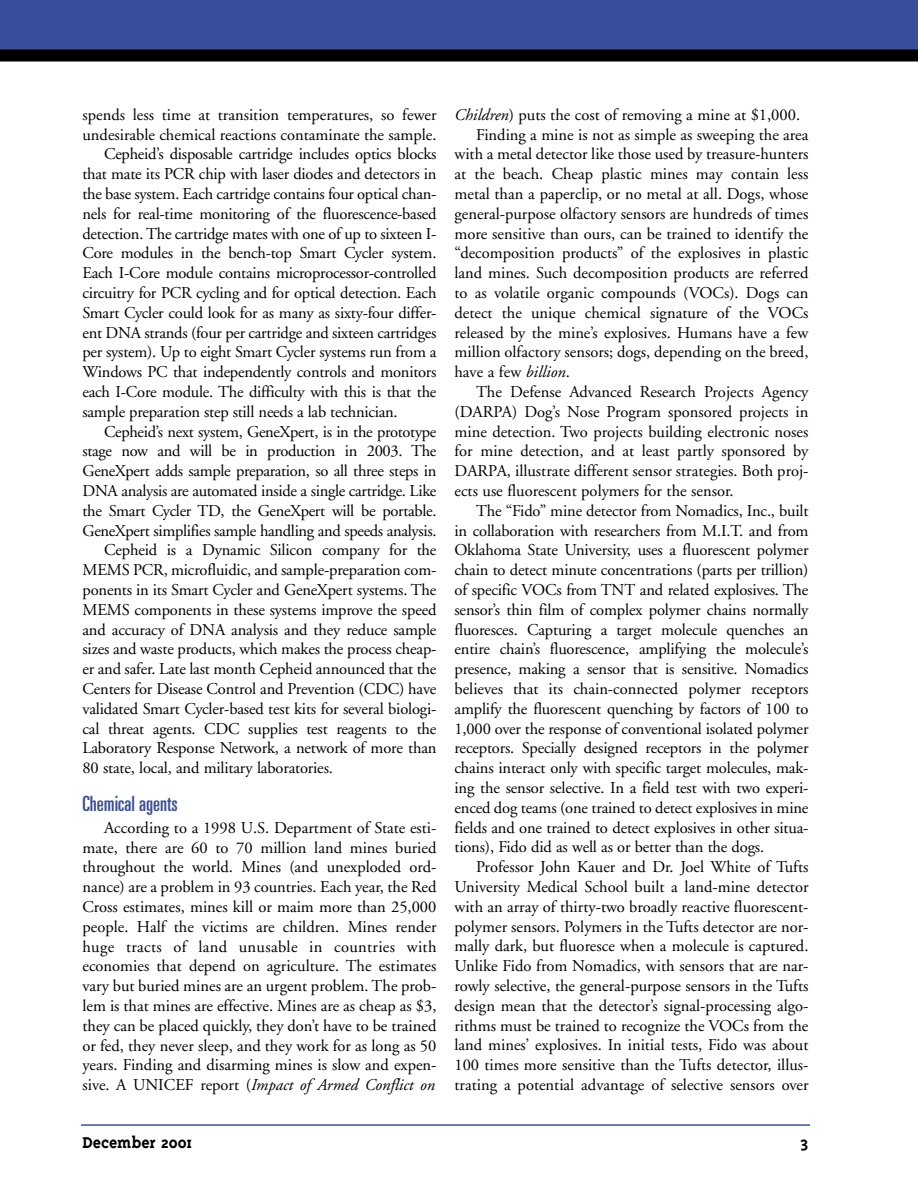
<style>
.page{position:relative;width:918px;height:1188px;background:#fff}
.page>*{position:absolute;margin:0;border:0;box-sizing:border-box;transform-origin:0 0}
.t1{font:ultra-condensed 21px "Univers";color:#3a4f9b}
.t2{font:700 18px "Triplex Serif";color:#000}
.t3{font:16.5px/19.8px "Adobe Garamond";letter-spacing:-.01em;color:#000;text-align:justify}
.s1{font-style:italic}
</style>
<div class="page">
<div style="left:0;top:0;width:918px;height:52px;background:#3a4f9b"></div>
<div style="left:0;top:49px;width:918px;height:12px;background:#000"></div>
<hr style="left:81px;top:1124px;width:729px;height:2px;background:#3a4f9b">
<p class="t3" style="left:82px;top:106px;width:355px">spends less time at transition temperatures, so fewer</p>
<p class="t3" style="left:82px;top:126px;width:355px">undesirable chemical reactions contaminate the sample.</p>
<p class="t3" style="left:104px;top:146px;width:334px">Cepheid’s disposable cartridge includes optics blocks</p>
<p class="t3" style="left:82px;top:166px;width:355px">that mate its PCR chip with laser diodes and detectors in</p>
<p class="t3" style="left:82px;top:185px;width:356px">the base system. Each cartridge contains four optical chan-</p>
<p class="t3" style="left:82px;top:205px;width:356px">nels for real-time monitoring of the fluorescence-based</p>
<p class="t3" style="left:82px;top:225px;width:355px">detection. The cartridge mates with one of up to sixteen I-</p>
<p class="t3" style="left:82px;top:245px;width:355px">Core modules in the bench-top Smart Cycler system.</p>
<p class="t3" style="left:82px;top:265px;width:356px">Each I-Core module contains microprocessor-controlled</p>
<p class="t3" style="left:82px;top:284px;width:356px">circuitry for PCR cycling and for optical detection. Each</p>
<p class="t3" style="left:82px;top:304px;width:356px">Smart Cycler could look for as many as sixty-four differ-</p>
<p class="t3" style="left:82px;top:324px;width:356px">ent DNA strands (four per cartridge and sixteen cartridges</p>
<p class="t3" style="left:82px;top:344px;width:356px">per system). Up to eight Smart Cycler systems run from a</p>
<p class="t3" style="left:82px;top:364px;width:356px">Windows PC that independently controls and monitors</p>
<p class="t3" style="left:82px;top:383px;width:355px">each I-Core module. The difficulty with this is that the</p>
<p class="t3" style="left:82px;top:403px;width:317px">sample preparation step still needs a lab technician.</p>
<p class="t3" style="left:104px;top:423px;width:334px">Cepheid’s next system, GeneXpert, is in the prototype</p>
<p class="t3" style="left:82px;top:443px;width:355px">stage now and will be in production in 2003. The</p>
<p class="t3" style="left:82px;top:463px;width:356px">GeneXpert adds sample preparation, so all three steps in</p>
<p class="t3" style="left:82px;top:482px;width:356px">DNA analysis are automated inside a single cartridge. Like</p>
<p class="t3" style="left:82px;top:502px;width:355px">the Smart Cycler TD, the GeneXpert will be portable.</p>
<p class="t3" style="left:82px;top:522px;width:355px">GeneXpert simplifies sample handling and speeds analysis.</p>
<p class="t3" style="left:104px;top:542px;width:334px">Cepheid is a Dynamic Silicon company for the</p>
<p class="t3" style="left:82px;top:562px;width:356px">MEMS PCR, microfluidic, and sample-preparation com-</p>
<p class="t3" style="left:82px;top:581px;width:355px">ponents in its Smart Cycler and GeneXpert systems. The</p>
<p class="t3" style="left:82px;top:601px;width:355px">MEMS components in these systems improve the speed</p>
<p class="t3" style="left:82px;top:621px;width:355px">and accuracy of DNA analysis and they reduce sample</p>
<p class="t3" style="left:82px;top:641px;width:355px">sizes and waste products, which makes the process cheap-</p>
<p class="t3" style="left:82px;top:661px;width:355px">er and safer. Late last month Cepheid announced that the</p>
<p class="t3" style="left:82px;top:680px;width:356px">Centers for Disease Control and Prevention (CDC) have</p>
<p class="t3" style="left:82px;top:700px;width:355px">validated Smart Cycler-based test kits for several biologi-</p>
<p class="t3" style="left:82px;top:720px;width:355px">cal threat agents. CDC supplies test reagents to the</p>
<p class="t3" style="left:82px;top:740px;width:356px">Laboratory Response Network, a network of more than</p>
<p class="t3" style="left:82px;top:760px;width:252px">80 state, local, and military laboratories.</p>
<p class="t1" style="left:82px;top:796px;width:97px">Chemical agents</p>
<p class="t3" style="left:82px;top:819px;width:356px;text-indent:22px">According to a 1998 U.S. Department of State esti&shy;mate, there are 60 to 70 million land mines buried throughout the world. Mines (and unexploded ord&shy;nance) are a problem in 93 countries. Each year, the Red Cross estimates, mines kill or maim more than 25,000 people. Half the victims are children. Mines render huge tracts of land unusable in countries with economies that depend on agriculture. The estimates vary but buried mines are an urgent problem. The prob&shy;lem is that mines are effective. Mines are as cheap as $3, they can be placed quickly, they don’t have to be trained or fed, they never sleep, and they work for as long as 50 years. Finding and disarming mines is slow and expen&shy;sive. A UNICEF report (<span class="s1">Impact of Armed Conflict on</span></p>
<p class="t3" style="left:455px;top:106px;width:347px"><span class="s1">Children</span>) puts the cost of removing a mine at $1,000.</p>
<p class="t3" style="left:476px;top:126px;width:334px">Finding a mine is not as simple as sweeping the area</p>
<p class="t3" style="left:455px;top:146px;width:355px">with a metal detector like those used by treasure-hunters</p>
<p class="t3" style="left:455px;top:166px;width:355px">at the beach. Cheap plastic mines may contain less</p>
<p class="t3" style="left:455px;top:185px;width:356px">metal than a paperclip, or no metal at all. Dogs, whose</p>
<p class="t3" style="left:455px;top:205px;width:356px">general-purpose olfactory sensors are hundreds of times</p>
<p class="t3" style="left:455px;top:225px;width:355px">more sensitive than ours, can be trained to identify the</p>
<p class="t3" style="left:455px;top:245px;width:356px">“decomposition products” of the explosives in plastic</p>
<p class="t3" style="left:455px;top:265px;width:356px">land mines. Such decomposition products are referred</p>
<p class="t3" style="left:455px;top:284px;width:356px">to as volatile organic compounds (VOCs). Dogs can</p>
<p class="t3" style="left:455px;top:304px;width:355px">detect the unique chemical signature of the VOCs</p>
<p class="t3" style="left:455px;top:324px;width:355px">released by the mine’s explosives. Humans have a few</p>
<p class="t3" style="left:455px;top:344px;width:356px">million olfactory sensors; dogs, depending on the breed,</p>
<p class="t3" style="left:455px;top:364px;width:117px">have a few <span class="s1">billion</span>.</p>
<p class="t3" style="left:476px;top:383px;width:334px">The Defense Advanced Research Projects Agency</p>
<p class="t3" style="left:455px;top:403px;width:356px">(DARPA) Dog’s Nose Program sponsored projects in</p>
<p class="t3" style="left:455px;top:423px;width:355px">mine detection. Two projects building electronic noses</p>
<p class="t3" style="left:455px;top:443px;width:355px">for mine detection, and at least partly sponsored by</p>
<p class="t3" style="left:455px;top:463px;width:356px">DARPA, illustrate different sensor strategies. Both proj-</p>
<p class="t3" style="left:455px;top:482px;width:281px">ects use fluorescent polymers for the sensor.</p>
<p class="t3" style="left:476px;top:502px;width:334px">The “Fido” mine detector from Nomadics, Inc., built</p>
<p class="t3" style="left:455px;top:522px;width:356px">in collaboration with researchers from M.I.T. and from</p>
<p class="t3" style="left:455px;top:542px;width:355px">Oklahoma State University, uses a fluorescent polymer</p>
<p class="t3" style="left:455px;top:562px;width:356px">chain to detect minute concentrations (parts per trillion)</p>
<p class="t3" style="left:455px;top:581px;width:355px">of specific VOCs from TNT and related explosives. The</p>
<p class="t3" style="left:455px;top:601px;width:356px">sensor’s thin film of complex polymer chains normally</p>
<p class="t3" style="left:455px;top:621px;width:355px">fluoresces. Capturing a target molecule quenches an</p>
<p class="t3" style="left:455px;top:641px;width:355px">entire chain’s fluorescence, amplifying the molecule’s</p>
<p class="t3" style="left:455px;top:661px;width:355px">presence, making a sensor that is sensitive. Nomadics</p>
<p class="t3" style="left:455px;top:680px;width:355px">believes that its chain-connected polymer receptors</p>
<p class="t3" style="left:455px;top:700px;width:355px">amplify the fluorescent quenching by factors of 100 to</p>
<p class="t3" style="left:455px;top:720px;width:356px">1,000 over the response of conventional isolated polymer</p>
<p class="t3" style="left:455px;top:740px;width:355px">receptors. Specially designed receptors in the polymer</p>
<p class="t3" style="left:455px;top:760px;width:356px">chains interact only with specific target molecules, mak-</p>
<p class="t3" style="left:455px;top:779px;width:355px">ing the sensor selective. In a field test with two experi-</p>
<p class="t3" style="left:455px;top:799px;width:355px">enced dog teams (one trained to detect explosives in mine</p>
<p class="t3" style="left:455px;top:819px;width:355px">fields and one trained to detect explosives in other situa-</p>
<p class="t3" style="left:455px;top:839px;width:311px">tions), Fido did as well as or better than the dogs.</p>
<p class="t3" style="left:476px;top:859px;width:334px">Professor John Kauer and Dr. Joel White of Tufts</p>
<p class="t3" style="left:455px;top:878px;width:356px">University Medical School built a land-mine detector</p>
<p class="t3" style="left:455px;top:898px;width:356px">with an array of thirty-two broadly reactive fluorescent-</p>
<p class="t3" style="left:455px;top:918px;width:356px">polymer sensors. Polymers in the Tufts detector are nor-</p>
<p class="t3" style="left:455px;top:938px;width:355px">mally dark, but fluoresce when a molecule is captured.</p>
<p class="t3" style="left:455px;top:958px;width:355px">Unlike Fido from Nomadics, with sensors that are nar-</p>
<p class="t3" style="left:455px;top:977px;width:355px">rowly selective, the general-purpose sensors in the Tufts</p>
<p class="t3" style="left:455px;top:997px;width:356px">design mean that the detector’s signal-processing algo-</p>
<p class="t3" style="left:455px;top:1017px;width:355px">rithms must be trained to recognize the VOCs from the</p>
<p class="t3" style="left:455px;top:1037px;width:356px">land mines’ explosives. In initial tests, Fido was about</p>
<p class="t3" style="left:455px;top:1057px;width:355px">100 times more sensitive than the Tufts detector, illus-</p>
<p class="t3" style="left:455px;top:1076px;width:356px">trating a potential advantage of selective sensors over</p>
<p class="t2" style="left:82px;top:1135px;width:111px">December 2001</p>
<p class="t2" style="left:800px;top:1135px;width:10px">3</p>
</div>
